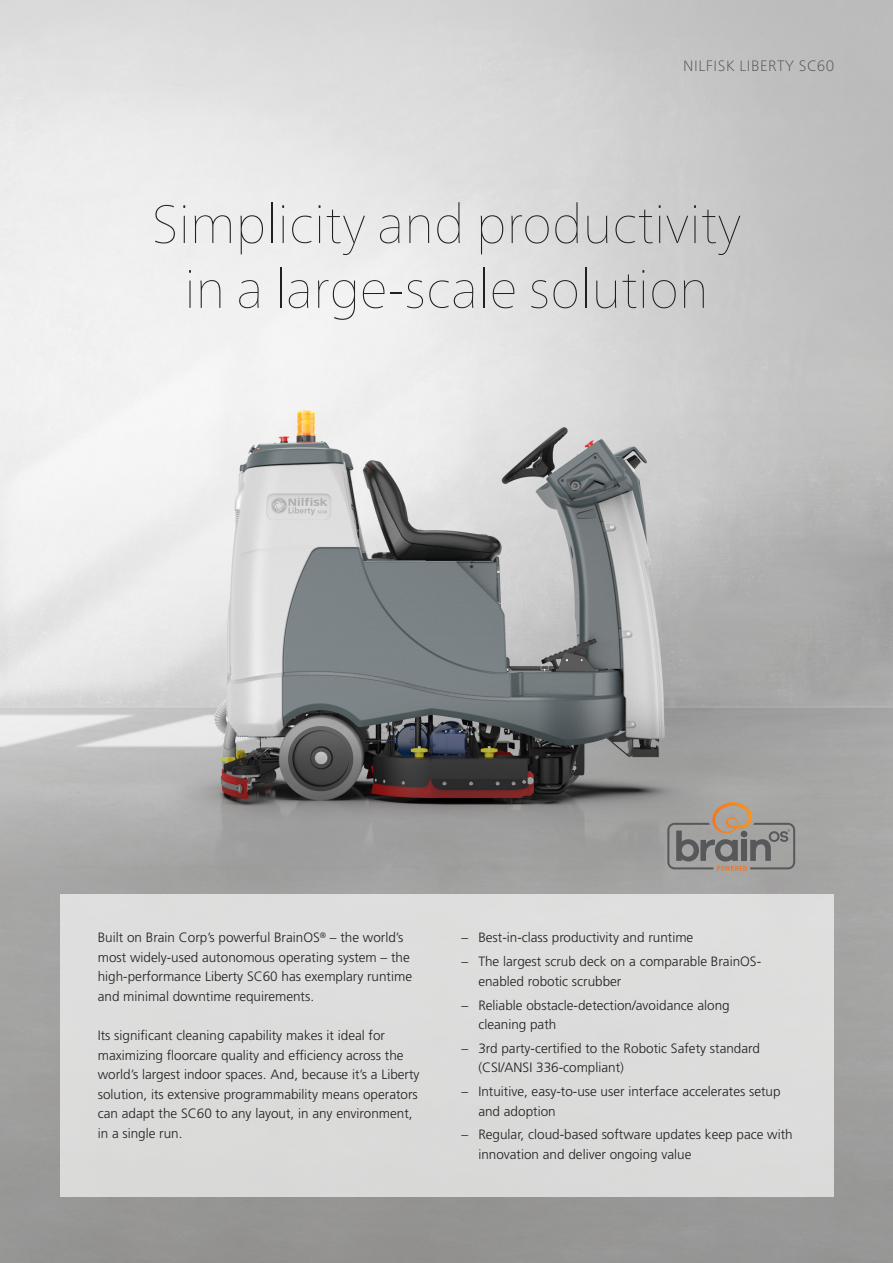
<style>
.page{position:relative;width:893px;height:1263px;background:#fff}
.page>*{position:absolute;margin:0;border:0;box-sizing:border-box;transform-origin:0 0}
.Headlines_-_black{font:200 54px/64.8px "Frutiger Neue LT Pro";color:#231f20;text-align:center}
.t1{font:100 15px "Frutiger Neue LT Pro";letter-spacing:.04em;color:#4a4f55}
.Body_text{font:300 13.5px/19.5px "Frutiger LT Std";color:#231f20}
</style>
<div class="page">
<img style="left:0;top:0;width:893px;height:1263px">
<div style="left:60px;top:894px;width:773px;height:303px;background:#dcdcdc"></div>
<svg style="left:667px;top:802px;width:128px;height:69px;background:#97918b"></svg>
<p class="t1" style="left:683px;top:57px;width:153px">NILFISK LIBERTY SC60</p>
<p class="Headlines_-_black" style="left:152px;top:192px;width:591px">Simplicity and productivity in a large-scale solution</p>
<p class="Body_text" style="left:98px;top:928px;width:316px">Built on Brain Corp’s powerful BrainOS<sup>®</sup> – the world’s most widely-used autonomous operating system – the high-performance Liberty SC60 has exemplary runtime and minimal downtime requirements.</p>
<p class="Body_text" style="left:98px;top:1026px;width:323px">Its significant cleaning capability makes it ideal for maximizing floorcare quality and efficiency across the world’s largest indoor spaces. And, because it’s a Liberty solution, its extensive programmability means operators can adapt the SC60 to any layout, in any environment, in a single run.</p>
<p class="Body_text" style="left:461px;top:928px;width:234px">– Best-in-class productivity and runtime</p>
<p class="Body_text" style="left:478px;top:952px;width:284px;text-indent:-17px">– The largest scrub deck on a comparable BrainOS&shy;enabled robotic scrubber</p>
<p class="Body_text" style="left:478px;top:995px;width:253px;text-indent:-17px">– Reliable obstacle-detection/avoidance along cleaning path</p>
<p class="Body_text" style="left:478px;top:1038px;width:283px;text-indent:-17px">– 3rd party-certified to the Robotic Safety standard (CSI/ANSI 336-compliant)</p>
<p class="Body_text" style="left:478px;top:1082px;width:304px;text-indent:-17px">– Intuitive, easy-to-use user interface accelerates setup and adoption</p>
<p class="Body_text" style="left:478px;top:1125px;width:316px;text-indent:-17px">– Regular, cloud-based software updates keep pace with innovation and deliver ongoing value</p>
</div>
